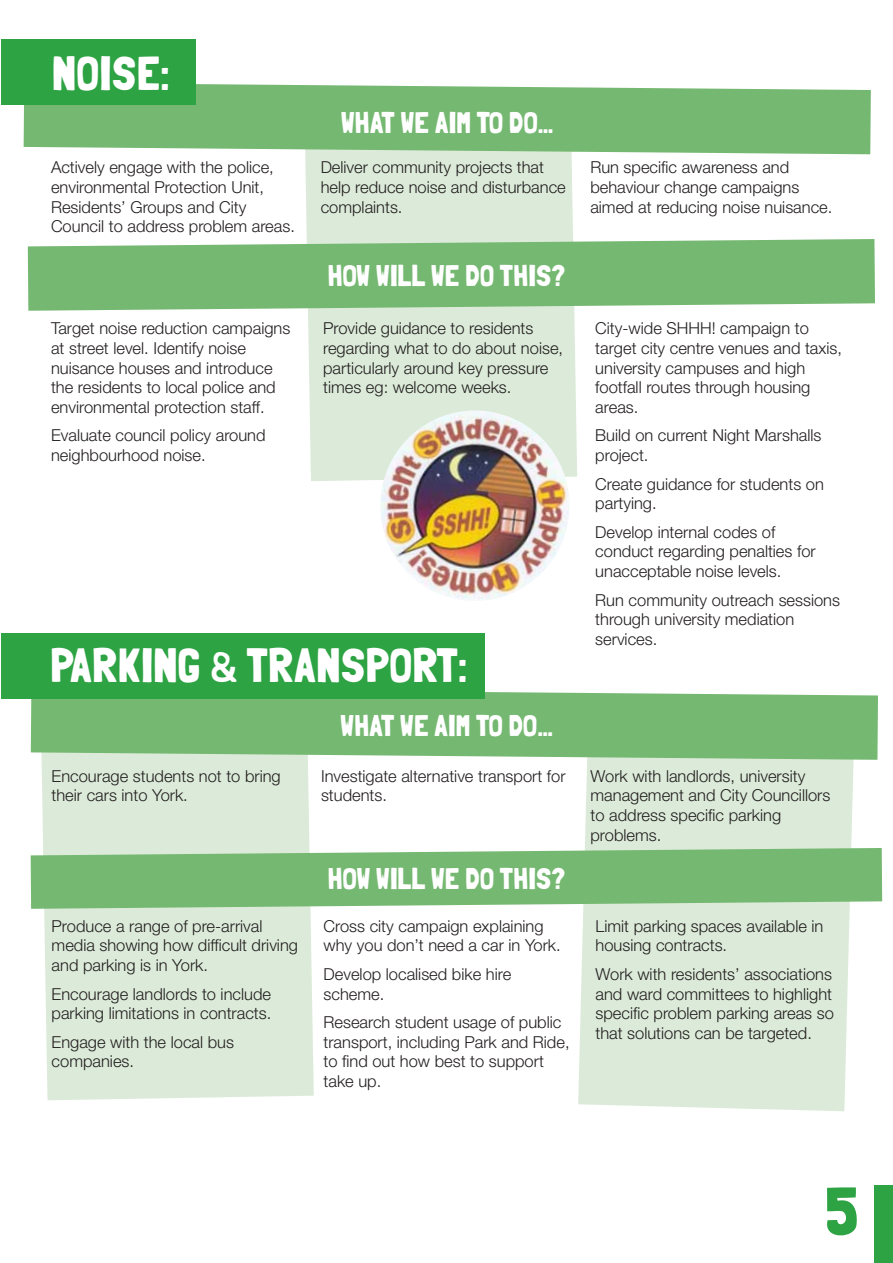
<style>
.page{position:relative;width:893px;height:1263px;background:#fff}
.page>*{position:absolute;margin:0;border:0;box-sizing:border-box;transform-origin:0 0}
.t1{font:67.5px "Folk solid";color:#2da343}
.t2{font:48px "Folk solid";color:#fff}
.t3{font:30px "Folk solid";color:#fff}
.t4{font:300 16.5px/19.8px "Helvetica Neue LT Std";color:#231f20}
</style>
<div class="page">
<div style="left:41px;top:760px;width:273px;height:340px;background:#dcebd9"></div>
<div style="left:578px;top:760px;width:276px;height:351px;background:#dcebd9"></div>
<div style="left:305px;top:154px;width:272px;height:327px;background:#dcebd9"></div>
<svg style="left:28px;top:239px;width:847px;height:72px;background:#82be7e"></svg>
<svg style="left:24px;top:84px;width:847px;height:70px;background:#80bd7c"></svg>
<div style="left:1px;top:39px;width:195px;height:66px;background:#2da343"></div>
<svg style="left:31px;top:848px;width:851px;height:61px;background:#83bf7f"></svg>
<svg style="left:31px;top:692px;width:847px;height:68px;background:#7dbc7a"></svg>
<div style="left:1px;top:633px;width:484px;height:66px;background:#2da343"></div>
<img style="left:375px;top:410px;width:200px;height:190px">
<div style="left:875px;top:1185px;width:18px;height:78px;background:#2da343"></div>
<h2 class="t2" style="left:52px;top:45px;width:119px">NOISE:</h2>
<h3 class="t3" style="left:341px;top:105px;width:214px">WHAT WE AIM TO DO…</h3>
<p class="t4" style="left:51px;top:157px;width:245px">Actively engage with the police, environmental Protection Unit,<br>Residents’ Groups and City<br>Council to address problem areas.</p>
<p class="t4" style="left:321px;top:157px;width:247px">Deliver community projects that help reduce noise and disturbance complaints.</p>
<p class="t4" style="left:590px;top:157px;width:244px">Run specific awareness and behaviour change campaigns aimed at reducing noise nuisance.</p>
<h3 class="t3" style="left:328px;top:258px;width:239px">HOW WILL WE DO THIS?</h3>
<p class="t4" style="left:323px;top:318px;width:241px">Provide guidance to residents regarding what to do about noise, particularly around key pressure times eg: welcome weeks.</p>
<p class="t4" style="left:595px;top:318px;width:248px">City-wide SHHH! campaign to target city centre venues and taxis, university campuses and high footfall routes through housing areas.</p>
<p class="t4" style="left:595px;top:425px;width:228px">Build on current Night Marshalls project.</p>
<p class="t4" style="left:595px;top:473px;width:230px">Create guidance for students on partying.</p>
<p class="t4" style="left:595px;top:521px;width:222px">Develop internal codes of conduct regarding penalties for unacceptable noise levels.</p>
<p class="t4" style="left:595px;top:589px;width:246px">Run community outreach sessions through university mediation services.</p>
<p class="t4" style="left:51px;top:318px;width:241px">Target noise reduction campaigns at street level. Identify noise nuisance houses and introduce the residents to local police and environmental protection staff.</p>
<p class="t4" style="left:51px;top:425px;width:216px">Evaluate council policy around neighbourhood noise.</p>
<h2 class="t2" style="left:50px;top:637px;width:418px">PARKING &amp; TRANSPORT:</h2>
<h3 class="t3" style="left:340px;top:708px;width:214px">WHAT WE AIM TO DO…</h3>
<p class="t4" style="left:52px;top:765px;width:231px">Encourage students not to bring their cars into York.</p>
<p class="t4" style="left:321px;top:765px;width:246px">Investigate alternative transport for students.</p>
<p class="t4" style="left:590px;top:765px;width:241px">Work with landlords, university management and City Councillors to address specific parking problems.</p>
<p class="t4" style="left:52px;top:915px;width:248px">Produce a range of pre-arrival media showing how difficult driving and parking is in York.</p>
<p class="t4" style="left:52px;top:983px;width:221px">Encourage landlords to include parking limitations in contracts.</p>
<p class="t4" style="left:52px;top:1031px;width:184px">Engage with the local bus companies.</p>
<h3 class="t3" style="left:328px;top:861px;width:239px">HOW WILL WE DO THIS?</h3>
<p class="t4" style="left:324px;top:915px;width:239px">Cross city campaign explaining why you don’t need a car in York.</p>
<p class="t4" style="left:324px;top:963px;width:189px">Develop localised bike hire scheme.</p>
<p class="t4" style="left:324px;top:1012px;width:248px">Research student usage of public transport, including Park and Ride, to find out how best to support take up.</p>
<p class="t4" style="left:595px;top:915px;width:229px">Limit parking spaces available in housing contracts.</p>
<p class="t4" style="left:595px;top:963px;width:240px;text-align:justify">Work with residents’ associations and ward committees to highlight specific problem parking areas so that solutions can be targeted.</p>
<h1 class="t1" style="left:825px;top:1171px;width:35px">5</h1>
</div>
